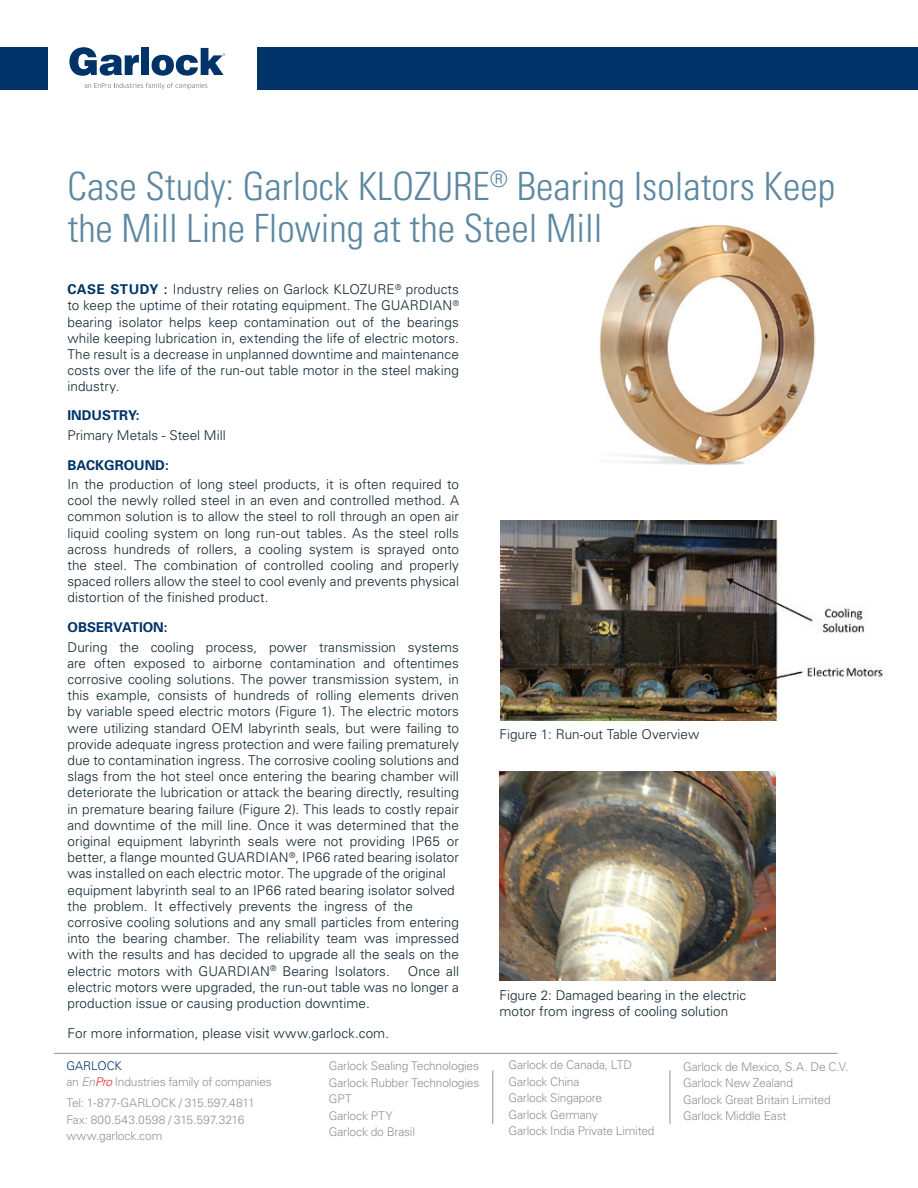
<style>
.page{position:relative;width:918px;height:1188px;background:#fff}
.page>*{position:absolute;margin:0;border:0;box-sizing:border-box;transform-origin:0 0}
.t1{font:300 condensed 39px/42px "Univers";color:#5c87a1}
.t2{font:300 13.5px/16.2px "Univers";letter-spacing:.005em;color:#112530;text-align:justify}
.t3{font:700 13.5px "Univers";color:#003367}
.t4{font:300 12px/16.5px "Univers";letter-spacing:-.015em;color:#919295}
.s1{font-weight:700;color:#003367}
.s2{font-weight:400}
.s3{color:#003367}
.s4{font-style:italic}
.s5{font-style:italic;color:#ee1e23}
</style>
<div class="page">
<img style="left:599px;top:225px;width:216px;height:239px">
<svg style="left:85px;top:83px;width:122px;height:6px"></svg>
<svg style="left:69px;top:47px;width:70px;height:29px"></svg>
<div style="left:141px;top:48px;width:8px;height:27px;background:#003367"></div>
<svg style="left:152px;top:48px;width:73px;height:28px"></svg>
<div style="left:0;top:47px;width:47px;height:42px;background:#003367"></div>
<div style="left:258px;top:47px;width:660px;height:42px;background:#003367"></div>
<hr style="left:54px;top:1053px;width:783px;height:1px;background:#919295">
<hr style="left:492px;top:1071px;width:1px;height:53px;background:#919295">
<hr style="left:670px;top:1071px;width:1px;height:53px;background:#919295">
<img style="left:500px;top:771px;width:276px;height:210px">
<img style="left:500px;top:521px;width:383px;height:199px">
<h1 class="t1" style="left:68px;top:165px;width:769px">Case Study: Garlock KLOZURE<sup>®</sup> Bearing Isolators Keep the Mill Line Flowing at the Steel Mill</h1>
<p class="t2" style="left:67px;top:281px;width:393px"><span class="s1">CASE STUDY</span> <span class="s2">:</span> Industry relies on Garlock KLOZURE<sup>®</sup> products to keep the uptime of their rotating equipment. The GUARDIAN<sup>® </sup>bearing isolator helps keep contamination out of the bearings while keeping lubrication in, extending the life of electric motors.<br>The result is a decrease in unplanned downtime and maintenance costs over the life of the run-out table motor in the steel making industry.</p>
<p class="t3" style="left:68px;top:407px;width:74px">INDUSTRY:</p>
<p class="t2" style="left:68px;top:427px;width:160px">Primary Metals - Steel Mill</p>
<p class="t3" style="left:68px;top:456px;width:103px">BACKGROUND:</p>
<p class="t2" style="left:68px;top:476px;width:393px">In the production of long steel products, it is often required to cool the newly rolled steel in an even and controlled method. A common solution is to allow the steel to roll through an open air liquid cooling system on long run-out tables. As the steel rolls across hundreds of rollers, a cooling system is sprayed onto the steel. The combination of controlled cooling and properly spaced rollers allow the steel to cool evenly and prevents physical distortion of the finished product.</p>
<p class="t3" style="left:68px;top:619px;width:102px">OBSERVATION:</p>
<p class="t2" style="left:67px;top:638px;width:393px;text-align:left">During the cooling process, power transmission systems are often exposed to airborne contamination and oftentimes corrosive cooling solutions. The power transmission system, in this example, consists of hundreds of rolling elements driven by variable speed electric motors (Figure 1). The electric motors were utilizing standard OEM labyrinth seals, but were failing to provide adequate ingress protection and were failing prematurely due to contamination ingress. The corrosive cooling solutions and slags from the hot steel once entering the bearing chamber will deteriorate the lubrication or attack the bearing directly, resulting in premature bearing failure (Figure 2). This leads to costly repair and downtime of the mill line. Once it was determined that the original equipment labyrinth seals were not providing IP65 or better, a flange mounted GUARDIAN<sup>®</sup>, IP66 rated bearing isolator was installed on each electric motor. The upgrade of the original equipment labyrinth seal to an IP66 rated bearing isolator solved the problem. It effectively prevents the ingress of the corrosive cooling solutions and any small particles from entering into the bearing chamber. The reliability team was impressed with the results and has decided to upgrade all the seals on the electric motors with GUARDIAN<sup>®</sup> Bearing Isolators.</p>
<p class="t2" style="left:500px;top:725px;width:201px">Figure 1: Run-out Table Overview</p>
<p class="t2" style="left:68px;top:962px;width:393px;text-indent:340px">Once all electric motors were upgraded, the run-out table was no longer a production issue or causing production downtime.</p>
<p class="t2" style="left:68px;top:1024px;width:323px">For more information, please visit www.garlock.com.</p>
<p class="t2" style="left:500px;top:987px;width:248px">Figure 2: Damaged bearing in the electric motor from ingress of cooling solution</p>
<p class="t4" style="left:66px;top:1057px;width:207px"><span class="s3">Garlock<br></span>an <span class="s4">En</span><span class="s5">Pro</span> Industries family of companies</p>
<p class="t4" style="left:329px;top:1057px;width:152px">Garlock Sealing Technologies<br>Garlock Rubber Technologies<br>GPT<br>Garlock PTY<br>Garlock do Brasil</p>
<p class="t4" style="left:508px;top:1056px;width:148px">Garlock de Canada, LTD<br>Garlock China<br>Garlock Singapore<br>Garlock Germany<br>Garlock India Private Limited</p>
<p class="t4" style="left:683px;top:1058px;width:167px">Garlock de Mexico, S.A. De C.V.<br>Garlock New Zealand<br>Garlock Great Britain Limited<br>Garlock Middle East</p>
<p class="t4" style="left:66px;top:1094px;width:190px">Tel: 1-877-GARLOCK / 315.597.4811<br>Fax: 800.543.0598 / 315.597.3216 www.garlock.com</p>
</div>
